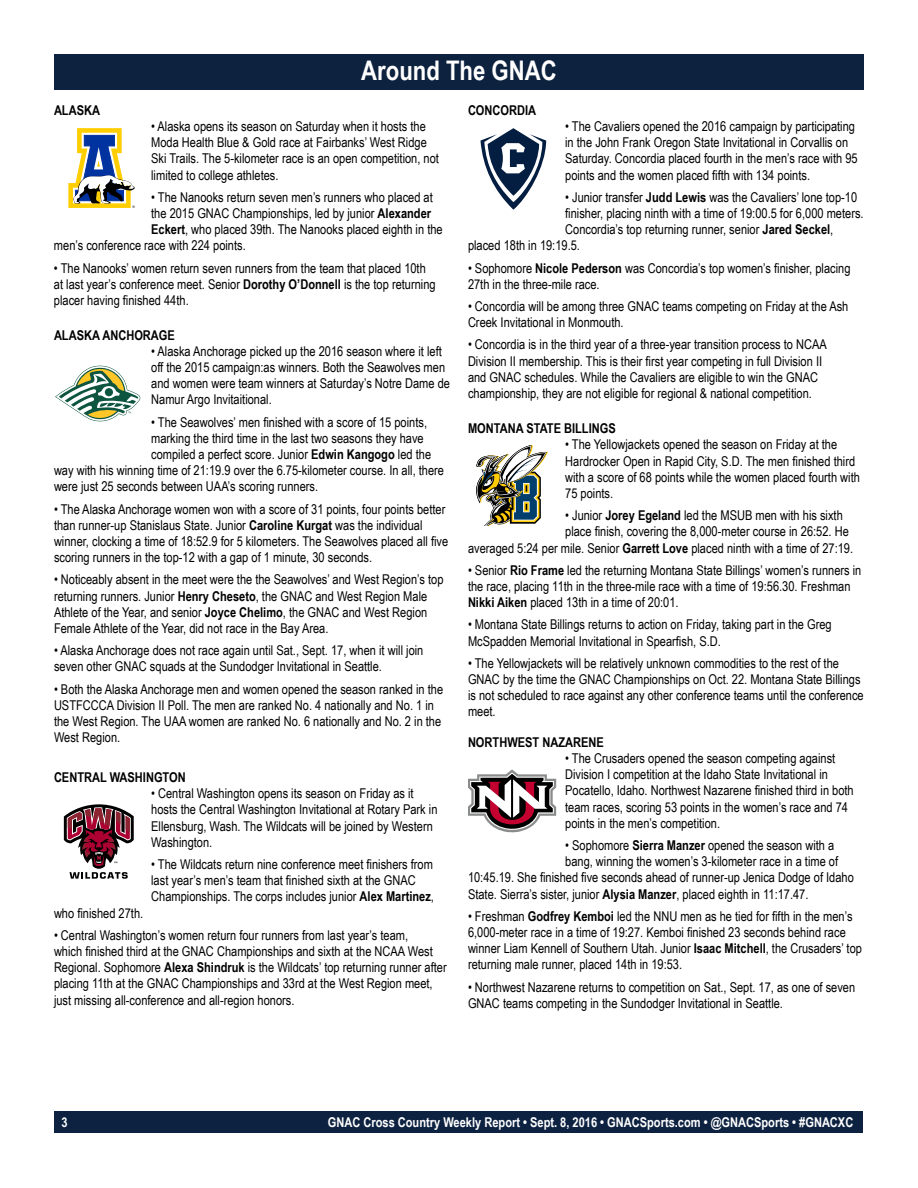
<style>
.page{position:relative;width:918px;height:1188px;background:#fff}
.page>*{position:absolute;margin:0;border:0;box-sizing:border-box;transform-origin:0 0}
.t1{font:700 27px "Arial Narrow";color:#fff}
.t2{font:13.5px/16.2px "Arial Narrow";color:#000}
.t3{font:700 13.5px "Arial Narrow";color:#000}
.t4{font:700 13.5px "Arial Narrow";color:#fff}
.t5{font:3.45px "Helvetica";color:#000}
.s1{font-weight:700}
</style>
<div class="page">
<div style="left:55px;top:1111px;width:808px;height:22px;background:#0d2240"></div>
<div style="left:54px;top:54px;width:810px;height:36px;background:#0d223f"></div>
<svg style="left:68px;top:128px;width:67px;height:80px"></svg>
<svg style="left:55px;top:366px;width:86px;height:55px"></svg>
<div style="left:105px;top:388px;width:8px;height:8px;background:#0e553f;border-radius:50%"></div>
<svg style="left:63px;top:804px;width:71px;height:75px"></svg>
<svg style="left:480px;top:128px;width:66px;height:82px"></svg>
<svg style="left:476px;top:445px;width:72px;height:81px"></svg>
<svg style="left:468px;top:769px;width:88px;height:63px"></svg>
<p class="t3" style="left:54px;top:100px;width:48px">ALASKA</p>
<h1 class="t1" style="left:361px;top:50px;width:197px">Around The GNAC</h1>
<p class="t3" style="left:468px;top:100px;width:70px">CONCORDIA</p>
<p class="t2" style="left:151px;top:118px;width:289px">• Alaska opens its season on Saturday when it hosts the Moda Health Blue &amp; Gold race at Fairbanks’ West Ridge Ski Trails. The 5-kilometer race is an open competition, not limited to college athletes.</p>
<p class="t2" style="left:151px;top:188px;width:283px">• The Nanooks return seven men’s runners who placed at</p>
<p class="t2" style="left:151px;top:205px;width:281px">the 2015 GNAC Championships, led by junior <span class="s1">Alexander</span></p>
<p class="t2" style="left:151px;top:221px;width:293px"><span class="s1">Eckert</span>, who placed 39th. The Nanooks placed eighth in the</p>
<p class="t2" style="left:54px;top:237px;width:193px">men’s conference race with 224 points.</p>
<p class="t2" style="left:54px;top:259px;width:383px">• The Nanooks’ women return seven runners from the team that placed 10th at last year’s conference meet. Senior <span class="s1">Dorothy O’Donnell</span> is the top returning placer having finished 44th.</p>
<p class="t5" style="left:133px;top:204px;width:4px">®</p>
<p class="t3" style="left:54px;top:325px;width:122px">ALASKA ANCHORAGE</p>
<p class="t2" style="left:151px;top:342px;width:300px">• Alaska Anchorage picked up the 2016 season where it left off the 2015 campaign:as winners. Both the Seawolves men and women were team winners at Saturday’s Notre Dame de Namur Argo Invitaitional.</p>
<p class="t2" style="left:151px;top:413px;width:277px">• The Seawolves’ men finished with a score of 15 points,</p>
<p class="t2" style="left:151px;top:429px;width:274px">marking the third time in the last two seasons they have</p>
<p class="t2" style="left:151px;top:446px;width:281px">compiled a perfect score. Junior <span class="s1">Edwin Kangogo</span> led the</p>
<p class="t2" style="left:54px;top:462px;width:392px">way with his winning time of 21:19.9 over the 6.75-kilometer course. In all, there</p>
<p class="t2" style="left:54px;top:478px;width:266px">were just 25 seconds between UAA’s scoring runners.</p>
<p class="t2" style="left:54px;top:500px;width:396px">• The Alaska Anchorage women won with a score of 31 points, four points better than runner-up Stanislaus State. Junior <span class="s1">Caroline Kurgat</span> was the individual winner, clocking a time of 18:52.9 for 5 kilometers. The Seawolves placed all five scoring runners in the top-12 with a gap of 1 minute, 30 seconds.</p>
<p class="t2" style="left:54px;top:571px;width:391px">• Noticeably absent in the meet were the the Seawolves’ and West Region’s top returning runners. Junior <span class="s1">Henry Cheseto</span>, the GNAC and West Region Male Athlete of the Year, and senior <span class="s1">Joyce Chelimo</span>, the GNAC and West Region Female Athlete of the Year, did not race in the Bay Area.</p>
<p class="t2" style="left:54px;top:642px;width:371px">• Alaska Anchorage does not race again until Sat., Sept. 17, when it will join seven other GNAC squads at the Sundodger Invitational in Seattle.</p>
<p class="t2" style="left:54px;top:680px;width:391px">• Both the Alaska Anchorage men and women opened the season ranked in the USTFCCCA Division II Poll. The men are ranked No. 4 nationally and No. 1 in the West Region. The UAA women are ranked No. 6 nationally and No. 2 in the West Region.</p>
<p class="t3" style="left:54px;top:767px;width:133px">CENTRAL WASHINGTON</p>
<p class="t2" style="left:151px;top:785px;width:288px">• Central Washington opens its season on Friday as it hosts the Central Washington Invitational at Rotary Park in Ellensburg, Wash. The Wildcats will be joined by Western Washington.</p>
<p class="t2" style="left:151px;top:856px;width:284px">• The Wildcats return nine conference meet finishers from last year’s men’s team that finished sixth at the GNAC<br>Championships. The corps includes junior <span class="s1">Alex Martinez</span>,</p>
<p class="t2" style="left:54px;top:904px;width:91px">who finished 27th.</p>
<p class="t2" style="left:54px;top:926px;width:394px">• Central Washington’s women return four runners from last year’s team,<br>which finished third at the GNAC Championships and sixth at the NCAA West Regional. Sophomore <span class="s1">Alexa Shindruk</span> is the Wildcats’ top returning runner after placing 11th at the GNAC Championships and 33rd at the West Region meet, just missing all-conference and all-region honors.</p>
<p class="t2" style="left:565px;top:118px;width:294px">• The Cavaliers opened the 2016 campaign by participating in the John Frank Oregon State Invitational in Corvallis on Saturday. Concordia placed fourth in the men’s race with 95 points and the women placed fifth with 134 points.</p>
<p class="t2" style="left:565px;top:188px;width:294px">• Junior transfer <span class="s1">Judd Lewis</span> was the Cavaliers’ lone top-10</p>
<p class="t2" style="left:565px;top:205px;width:300px">finisher, placing ninth with a time of 19:00.5 for 6,000 meters.</p>
<p class="t2" style="left:565px;top:221px;width:270px">Concordia’s top returning runner, senior <span class="s1">Jared Seckel</span>,</p>
<p class="t2" style="left:468px;top:237px;width:114px">placed 18th in 19:19.5.</p>
<p class="t2" style="left:468px;top:259px;width:384px">• Sophomore <span class="s1">Nicole Pederson</span> was Concordia’s top women’s finisher, placing<br>27th in the three-mile race.</p>
<p class="t2" style="left:468px;top:298px;width:382px">• Concordia will be among three GNAC teams competing on Friday at the Ash<br>Creek Invitational in Monmouth.</p>
<p class="t2" style="left:468px;top:336px;width:360px">• Concordia is in the third year of a three-year transition process to NCAA Division II membership. This is their first year competing in full Division II and GNAC schedules. While the Cavaliers are eligible to win the GNAC championship, they are not eligible for regional &amp; national competition.</p>
<p class="t3" style="left:468px;top:418px;width:149px">MONTANA STATE BILLINGS</p>
<p class="t2" style="left:565px;top:436px;width:296px">• The Yellowjackets opened the season on Friday at the Hardrocker Open in Rapid City, S.D. The men finished third with a score of 68 points while the women placed fourth with 75 points.</p>
<p class="t2" style="left:565px;top:507px;width:279px">• Junior <span class="s1">Jorey Egeland</span> led the MSUB men with his sixth</p>
<p class="t2" style="left:565px;top:523px;width:285px">place finish, covering the 8,000-meter course in 26:52. He</p>
<p class="t2" style="left:468px;top:539px;width:387px">averaged 5:24 per mile. Senior <span class="s1">Garrett Love</span> placed ninth with a time of 27:19.</p>
<p class="t2" style="left:468px;top:561px;width:395px">• Senior <span class="s1">Rio Frame</span> led the returning Montana State Billings’ women’s runners in the race, placing 11th in the three-mile race with a time of 19:56.30. Freshman<br><span class="s1">Nikki Aiken</span> placed 13th in a time of 20:01.</p>
<p class="t2" style="left:468px;top:616px;width:365px">• Montana State Billings returns to action on Friday, taking part in the Greg<br>McSpadden Memorial Invitational in Spearfish, S.D.</p>
<p class="t2" style="left:468px;top:654px;width:397px">• The Yellowjackets will be relatively unknown commodities to the rest of the GNAC by the time the GNAC Championships on Oct. 22. Montana State Billings is not scheduled to race against any other conference teams until the conference meet.</p>
<p class="t3" style="left:468px;top:732px;width:137px">NORTHWEST NAZARENE</p>
<p class="t2" style="left:565px;top:750px;width:290px">• The Crusaders opened the season competing against Division I competition at the Idaho State Invitational in Pocatello, Idaho. Northwest Nazarene finished third in both team races, scoring 53 points in the women’s race and 74 points in the men’s competition.</p>
<p class="t2" style="left:565px;top:837px;width:271px">• Sophomore <span class="s1">Sierra Manzer</span> opened the season with a</p>
<p class="t2" style="left:565px;top:853px;width:275px">bang, winning the women’s 3-kilometer race in a time of</p>
<p class="t2" style="left:468px;top:869px;width:387px">10:45.19. She finished five seconds ahead of runner-up Jenica Dodge of Idaho</p>
<p class="t2" style="left:468px;top:885px;width:342px">State. Sierra’s sister, junior <span class="s1">Alysia Manzer</span>, placed eighth in 11:17.47.</p>
<p class="t2" style="left:468px;top:907px;width:396px">• Freshman <span class="s1">Godfrey Kemboi</span> led the NNU men as he tied for fifth in the men’s 6,000-meter race in a time of 19:27. Kemboi finished 23 seconds behind race winner Liam Kennell of Southern Utah. Junior <span class="s1">Isaac Mitchell</span>, the Crusaders’ top returning male runner, placed 14th in 19:53.</p>
<p class="t2" style="left:468px;top:978px;width:389px">• Northwest Nazarene returns to competition on Sat., Sept. 17, as one of seven<br>GNAC teams competing in the Sundodger Invitational in Seattle.</p>
<p class="t4" style="left:61px;top:1112px;width:8px">3</p>
<p class="t4" style="left:328px;top:1112px;width:527px">GNAC Cross Country Weekly Report • Sept. 8, 2016 • GNACSports.com • @GNACSports • #GNACXC</p>
</div>
